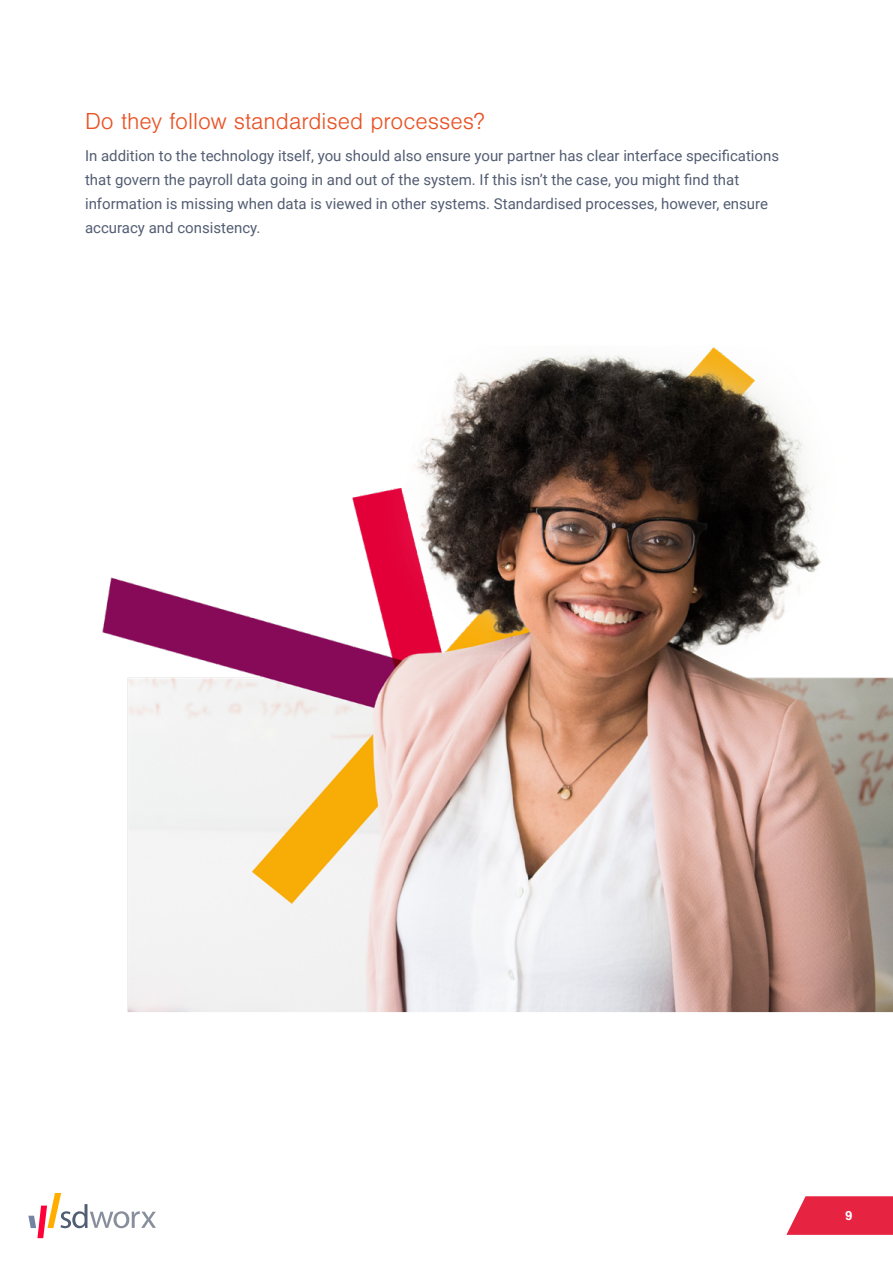
<style>
.page{position:relative;width:893px;height:1263px;background:#fff}
.page>*{position:absolute;margin:0;border:0;box-sizing:border-box;transform-origin:0 0}
.t1{font:300 24px "Nimbus San";color:#e95224}
.t2{font:15px/24px "Roboto";color:#525d72}
.t3{font:700 13.5px "Nimbus San";color:#fff}
</style>
<div class="page">
<svg style="left:786px;top:1196px;width:107px;height:39px;background:#e83a55"></svg>
<svg style="left:28px;top:1193px;width:128px;height:45px"></svg>
<img style="left:102px;top:347px;width:791px;height:665px">
<h1 class="t1" style="left:85px;top:108px;width:401px">Do they follow standardised processes?</h1>
<p class="t2" style="left:85px;top:143px;width:696px">In addition to the technology itself, you should also ensure your partner has clear interface specifications that govern the payroll data going in and out of the system. If this isn’t the case, you might find that information is missing when data is viewed in other systems. Standardised processes, however, ensure accuracy and consistency.</p>
<p class="t3" style="left:845px;top:1208px;width:9px">9</p>
</div>
